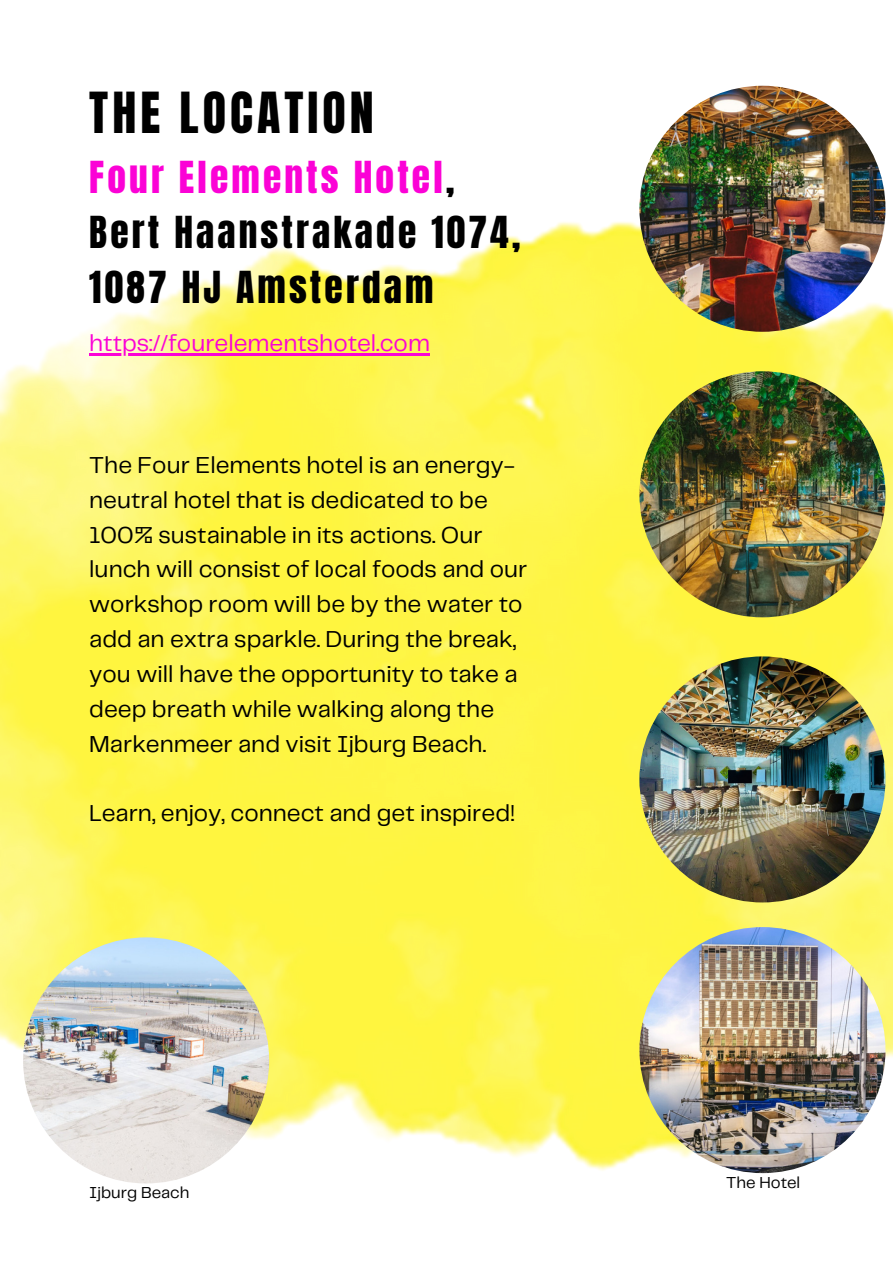
<style>
.page{position:relative;width:893px;height:1264px;background:#fff}
.page>*{position:absolute;margin:0;border:0;box-sizing:border-box;transform-origin:0 0}
.t1{font:48.15px "Anton";letter-spacing:.085em;color:#000}
.t2{font:37.5px/55.1px "Anton";letter-spacing:.085em;color:#000}
.t3{font:24px/34.8px "Telegraf";color:#000}
.t4{font:24px "Telegraf";color:#fb02d6}
.t5{font:16.5px "Telegraf";color:#000}
.s1{color:#fb02d6}
</style>
<div class="page">
<img style="left:0;top:221px;width:892px;height:951px">
<img style="left:639px;top:371px;width:246px;height:246px;border-radius:50%">
<img style="left:639px;top:656px;width:246px;height:246px;border-radius:50%">
<img style="left:639px;top:86px;width:246px;height:246px;border-radius:50%">
<img style="left:23px;top:937px;width:246px;height:246px;border-radius:50%">
<img style="left:639px;top:927px;width:246px;height:246px;border-radius:50%">
<hr style="left:89px;top:353px;width:341px;height:2px;background:#fb02d6">
<h1 class="t1" style="left:89px;top:78px;width:286px">THE LOCATION</h1>
<h2 class="t2" style="left:89px;top:150px;width:433px"><span class="s1">Four Elements Hotel</span>,<br>Bert Haanstrakade 1074,<br>1087 HJ Amsterdam</h2>
<p class="t4" style="left:89px;top:332px;width:342px">https://fourelementshotel.com</p>
<p class="t3" style="left:89px;top:448px;width:439px">The Four Elements hotel is an energy&shy;neutral hotel that is dedicated to be 100% sustainable in its actions. Our lunch will consist of local foods and our workshop room will be by the water to add an extra sparkle. During the break, you will have the opportunity to take a deep breath while walking along the Markenmeer and visit Ijburg Beach.</p>
<p class="t3" style="left:89px;top:797px;width:427px">Learn, enjoy, connect and get inspired!</p>
<p class="t5" style="left:89px;top:1185px;width:102px">Ijburg Beach</p>
<p class="t5" style="left:726px;top:1175px;width:76px">The Hotel</p>
</div>
